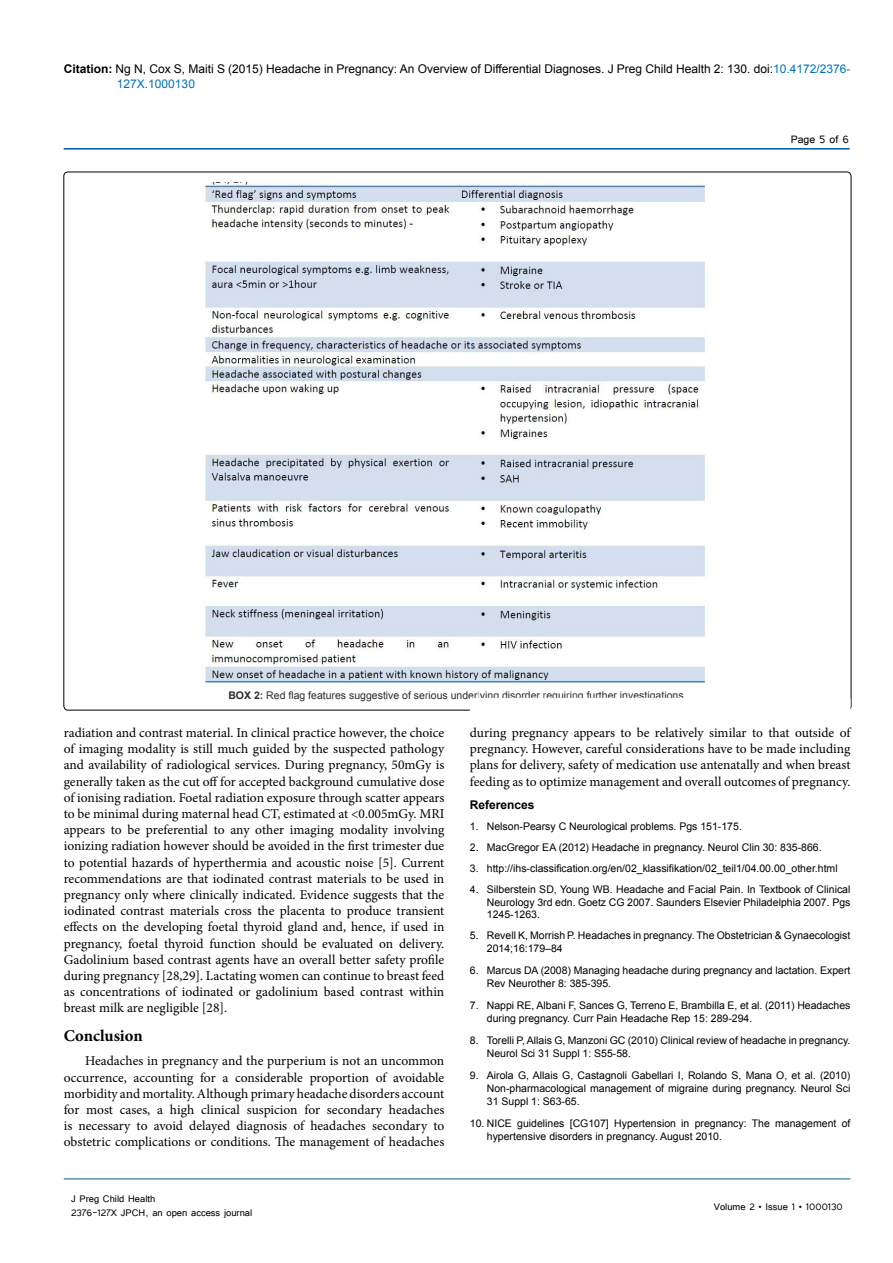
<style>
.page{position:relative;width:893px;height:1263px;background:#fff}
.page>*{position:absolute;margin:0;border:0;box-sizing:border-box;transform-origin:0 0}
.SH{font:700 16.5px "Minion Pro";color:#000}
.t1{font:13.5px/16.2px "Minion Pro";letter-spacing:-.005em;color:#000;text-align:justify}
.t2{font:13.5px "Tunga";color:#000}
.t3{font:12px/15px "Arial";color:#000}
.t4{font:12px/14.4px "Tunga";color:#000}
.Cuerpo{font:700 12px "Arial";color:#000}
.t5{font:10.5px/13.2px "Arial";color:#000}
.t6{font:10.5px "Arial";color:#2b2c32}
.s1{font-weight:700}
.s2{color:#0072bc}
.s3{font-weight:700;color:#43464c}
.s4{color:#43464c}
.s5{color:#b1b4b6}
</style>
<div class="page">
<hr style="left:64px;top:148px;width:786px;height:2px;background:#005a96">
<hr style="left:64px;top:1179px;width:786px;height:1px;background:#005a96">
<img style="left:202px;top:183px;width:506px;height:500px">
<p class="t3" style="left:117px;top:61px;width:735px;text-indent:-53px"><span class="s1">Citation:</span> Ng N, Cox S, Maiti S (2015) Headache in Pregnancy: An Overview of Differential Diagnoses. J Preg Child Health 2: 130. doi:<span class="s2">10.4172/2376-<br>127X.1000130</span></p>
<p class="t2" style="left:791px;top:131px;width:60px">Page 5 of 6</p>
<p class="t6" style="left:228px;top:689px;width:460px"><span class="s1">BOX 2</span><span class="s3">:</span> Red flag features suggestive of se<span class="s4">r</span>ious under<span class="s5">l</span>ying disorder <span class="s4">r</span>equi<span class="s4">r</span>i<span class="s4">n</span>g further investigations.</p>
<p class="t1" style="left:470px;top:725px;width:382px">during pregnancy appears to be relatively similar to that outside of pregnancy. However, careful considerations have to be made including plans for delivery, safety of medication use antenatally and when breast feeding as to optimize management and overall outcomes of pregnancy.</p>
<p class="Cuerpo" style="left:470px;top:796px;width:66px">References</p>
<p class="t5" style="left:470px;top:819px;width:274px">1. Nelson-Pearsy C Neurological problems. Pgs 151-175.</p>
<p class="t5" style="left:470px;top:840px;width:353px">2. MacGregor EA (2012) Headache in pregnancy. Neurol Clin 30: 835-866.</p>
<p class="t5" style="left:470px;top:862px;width:369px">3. http://ihs-classification.org/en/02_klassifikation/02_teil1/04.00.00_other.html</p>
<p class="t5" style="left:487px;top:883px;width:365px;line-height:12.6px;text-align:justify;text-indent:-17px">4. Silberstein SD, Young WB. Headache and Facial Pain. In Textbook of Clinical Neurology 3rd edn. Goetz CG 2007. Saunders Elsevier Philadelphia 2007. Pgs 1245-1263.</p>
<p class="t5" style="left:487px;top:929px;width:365px;text-indent:-17px">5. Revell K, Morrish P. Headaches in pregnancy. The Obstetrician &amp; Gynaecologist<br>2014;16:179–84</p>
<p class="t5" style="left:487px;top:964px;width:365px;text-indent:-17px">6. Marcus DA (2008) Managing headache during pregnancy and lactation. Expert<br>Rev Neurother 8: 385-395.</p>
<p class="t5" style="left:487px;top:999px;width:365px;text-indent:-17px">7. Nappi RE, Albani F, Sances G, Terreno E, Brambilla E, et al. (2011) Headaches during pregnancy. Curr Pain Headache Rep 15: 289-294.</p>
<p class="t5" style="left:487px;top:1034px;width:365px;text-indent:-17px">8. Torelli P, Allais G, Manzoni GC (2010) Clinical review of headache in pregnancy.<br>Neurol Sci 31 Suppl 1: S55-58.</p>
<p class="t5" style="left:487px;top:1068px;width:365px;text-align:justify;text-indent:-17px">9. Airola G, Allais G, Castagnoli Gabellari I, Rolando S, Mana O, et al. (2010)<br>Non-pharmacological management of migraine during pregnancy. Neurol Sci 31 Suppl 1: S63-65.</p>
<p class="t5" style="left:487px;top:1117px;width:365px;text-indent:-17px">10. NICE guidelines [CG107] Hypertension in pregnancy: The management of hypertensive disorders in pregnancy. August 2010.</p>
<p class="t1" style="left:64px;top:725px;width:382px">radiation and contrast material. In clinical practice however, the choice of imaging modality is still much guided by the suspected pathology and availability of radiological services. During pregnancy, 50mGy is generally taken as the cut off for accepted background cumulative dose of ionising radiation. Foetal radiation exposure through scatter appears to be minimal during maternal head CT, estimated at &lt;0.005mGy. MRI appears to be preferential to any other imaging modality involving ionizing radiation however should be avoided in the first trimester due to potential hazards of hyperthermia and acoustic noise [5]. Current recommendations are that iodinated contrast materials to be used in pregnancy only where clinically indicated. Evidence suggests that the iodinated contrast materials cross the placenta to produce transient effects on the developing foetal thyroid gland and, hence, if used in pregnancy, foetal thyroid function should be evaluated on delivery.<br>Gadolinium based contrast agents have an overall better safety profile during pregnancy [28,29]. Lactating women can continue to breast feed as concentrations of iodinated or gadolinium based contrast within breast milk are negligible [28].</p>
<p class="SH" style="left:64px;top:1024px;width:81px">Conclusion</p>
<p class="t1" style="left:64px;top:1053px;width:382px;text-indent:21px">Headaches in pregnancy and the purperium is not an uncommon occurrence, accounting for a considerable proportion of avoidable morbidity and mortality. Although primary headache disorders account for most cases, a high clinical suspicion for secondary headaches is necessary to avoid delayed diagnosis of headaches secondary to obstetric complications or conditions. The management of headaches</p>
<p class="t4" style="left:71px;top:1190px;width:183px">J Preg Child Health<br>2376-127X JPCH, an open access journal</p>
<p class="t4" style="left:714px;top:1199px;width:131px">Volume 2 • Issue 1 • 1000130</p>
</div>
